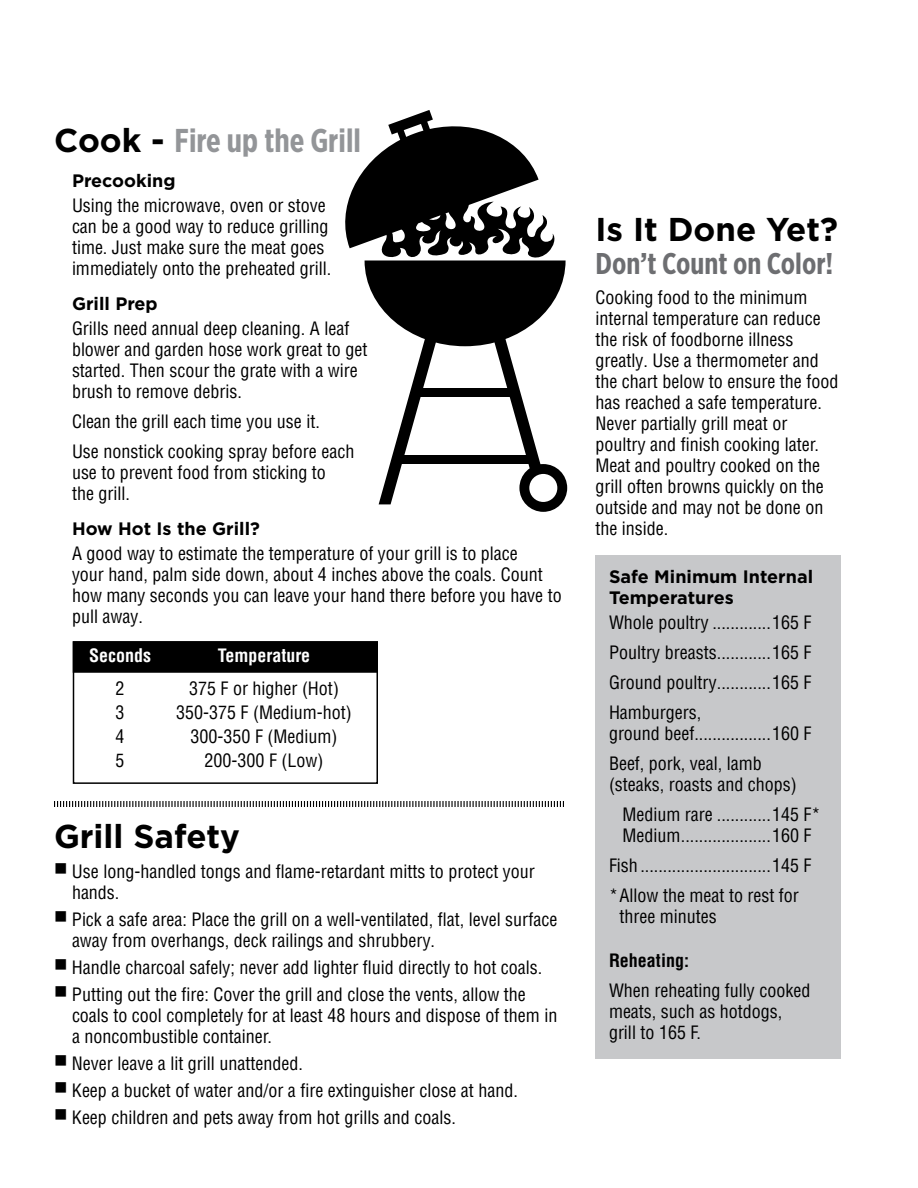
<style>
.page{position:relative;width:918px;height:1188px;background:#fff}
.page>*{position:absolute;margin:0;border:0;box-sizing:border-box;transform-origin:0 0}
.inside_headers{font:700 33px "Gotham";color:#000}
.inside_headers-2{font:700 33px "Gotham X Narrow";color:#939598}
.inside_headers-3{font:700 30px "Gotham X Narrow";color:#6d6e71}
.body{font:condensed 18px/21px "Helvetica LT Pro";color:#000}
.header_3{font:700 18px/21px "Gotham";color:#000}
.body-2{font:700 condensed 18px "Helvetica LT Pro";color:#fff}
.body-3{font:700 condensed 18px "Helvetica LT Pro";color:#000}
.s1{font-family:"Gotham";color:#000}
</style>
<div class="page">
<div style="left:596px;top:555px;width:246px;height:503px;background:#c7c8ca"></div>
<div style="left:74px;top:642px;width:303px;height:30px;background:#000"></div>
<div style="left:73px;top:641px;width:305px;height:32px;border:2px solid #000"></div>
<div style="left:73px;top:641px;width:305px;height:143px;border:2px solid #000"></div>
<div style="left:519px;top:464px;width:48px;height:48px;background:#000;border-radius:50%"></div>
<svg style="left:345px;top:110px;width:221px;height:394px"></svg>
<svg style="left:54px;top:801px;width:510px;height:6px"></svg>
<p class="inside_headers-2" style="left:54px;top:120px;width:308px"><span class="s1">Cook -</span> Fire up the Grill</p>
<p class="header_3" style="left:72px;top:170px;width:105px">Precooking</p>
<p class="body" style="left:72px;top:195px;width:261px">Using the microwave, oven or stove can be a good way to reduce grilling time. Just make sure the meat goes immediately onto the preheated grill.</p>
<p class="header_3" style="left:72px;top:293px;width:87px">Grill Prep</p>
<p class="body" style="left:72px;top:318px;width:297px">Grills need annual deep cleaning. A leaf blower and garden hose work great to get started. Then scour the grate with a wire brush to remove debris.</p>
<p class="body" style="left:72px;top:411px;width:249px">Clean the grill each time you use it.</p>
<p class="body" style="left:72px;top:441px;width:284px">Use nonstick cooking spray before each use to prevent food from sticking to<br>the grill.</p>
<p class="header_3" style="left:72px;top:518px;width:189px">How Hot Is the Grill?</p>
<p class="body" style="left:72px;top:543px;width:491px">A good way to estimate the temperature of your grill is to place<br>your hand, palm side down, about 4 inches above the coals. Count how many seconds you can leave your hand there before you have to pull away.</p>
<p class="body-2" style="left:89px;top:644px;width:63px">Seconds</p>
<p class="body-2" style="left:218px;top:644px;width:94px">Temperature</p>
<p class="body" style="left:116px;top:678px;width:10px">2</p>
<p class="body" style="left:189px;top:678px;width:151px">375 F or higher (Hot)</p>
<p class="body" style="left:116px;top:702px;width:10px">3</p>
<p class="body" style="left:176px;top:702px;width:177px">350-375 F (Medium-hot)</p>
<p class="body" style="left:116px;top:726px;width:10px">4</p>
<p class="body" style="left:191px;top:726px;width:148px">300-350 F (Medium)</p>
<p class="body" style="left:116px;top:750px;width:10px">5</p>
<p class="body" style="left:205px;top:750px;width:120px">200-300 F (Low)</p>
<p class="inside_headers" style="left:54px;top:815px;width:188px">Grill Safety</p>
<p class="body" style="left:72px;top:861px;width:464px;text-indent:-18px">■ Use long-handled tongs and flame-retardant mitts to protect your hands.</p>
<p class="body" style="left:72px;top:909px;width:487px;text-indent:-18px">■ Pick a safe area: Place the grill on a well-ventilated, flat, level surface away from overhangs, deck railings and shrubbery.</p>
<p class="body" style="left:54px;top:957px;width:490px">■ Handle charcoal safely; never add lighter fluid directly to hot coals.</p>
<p class="body" style="left:72px;top:984px;width:487px;text-indent:-18px">■ Putting out the fire: Cover the grill and close the vents, allow the coals to cool completely for at least 48 hours and dispose of them in a noncombustible container.</p>
<p class="body" style="left:54px;top:1053px;width:250px">■ Never leave a lit grill unattended.</p>
<p class="body" style="left:54px;top:1080px;width:465px">■ Keep a bucket of water and/or a fire extinguisher close at hand.</p>
<p class="body" style="left:54px;top:1107px;width:403px">■ Keep children and pets away from hot grills and coals.</p>
<p class="inside_headers" style="left:596px;top:207px;width:244px">Is It Done Yet?</p>
<p class="inside_headers-3" style="left:596px;top:245px;width:239px">Don’t Count on Color!</p>
<p class="body" style="left:596px;top:287px;width:244px">Cooking food to the minimum internal temperature can reduce the risk of foodborne illness greatly. Use a thermometer and the chart below to ensure the food has reached a safe temperature.<br>Never partially grill meat or poultry and finish cooking later.<br>Meat and poultry cooked on the grill often browns quickly on the outside and may not be done on the inside.</p>
<p class="header_3" style="left:609px;top:566px;width:206px">Safe Minimum Internal<br>Temperatures</p>
<p class="body" style="left:609px;top:612px;width:204px">Whole poultry .............165 F</p>
<p class="body" style="left:609px;top:642px;width:204px">Poultry breasts............165 F</p>
<p class="body" style="left:609px;top:672px;width:204px">Ground poultry............165 F</p>
<p class="body" style="left:609px;top:702px;width:204px">Hamburgers,<br>ground beef.................160 F</p>
<p class="body" style="left:609px;top:753px;width:189px">Beef, pork, veal, lamb (steaks, roasts and chops)</p>
<p class="body" style="left:622px;top:804px;width:200px">Medium rare ............145 F*<br>Medium....................160 F</p>
<p class="body" style="left:609px;top:855px;width:204px">Fish .............................145 F</p>
<p class="body" style="left:619px;top:885px;width:181px;text-indent:-10px">*Allow the meat to rest for three minutes</p>
<p class="body-3" style="left:609px;top:948px;width:82px">Reheating:</p>
<p class="body" style="left:609px;top:980px;width:203px">When reheating fully cooked meats, such as hotdogs, grill to 165 F.</p>
</div>
